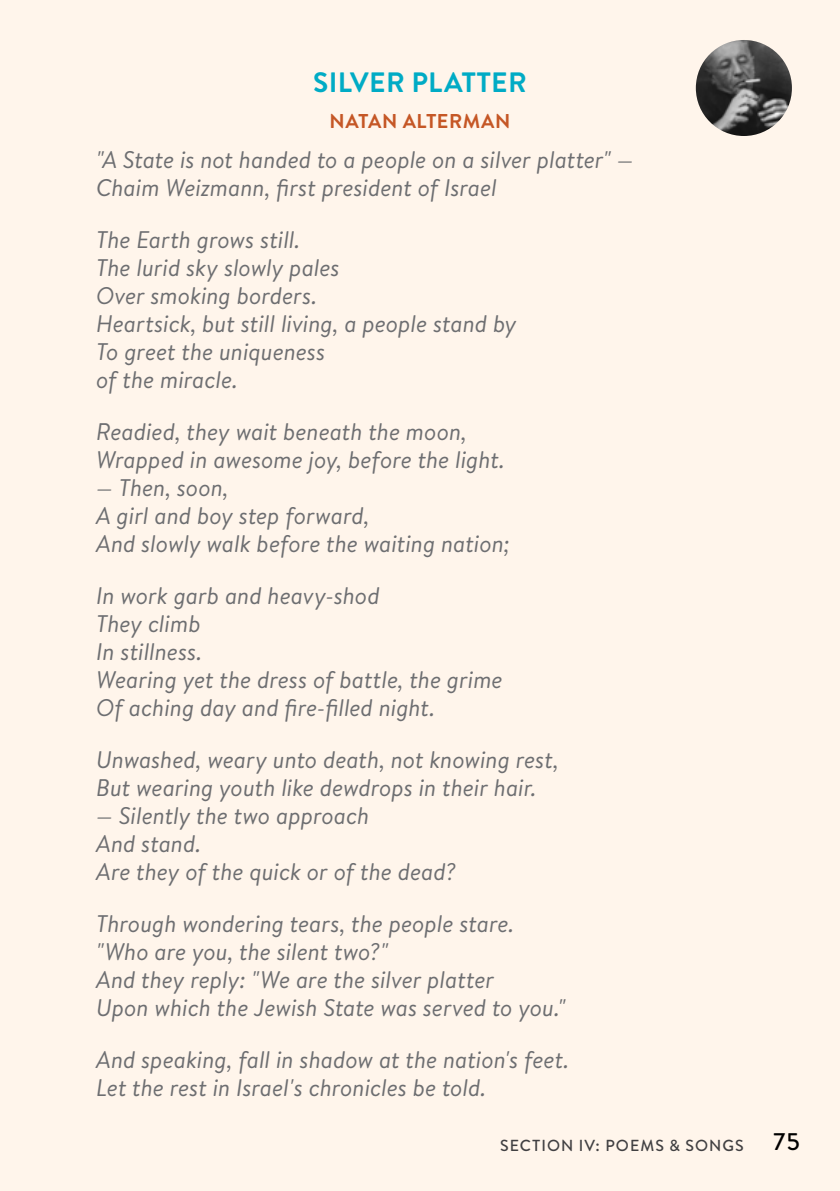
<style>
.page{position:relative;width:840px;height:1191px;background:#fff}
.page>*{position:absolute;margin:0;border:0;box-sizing:border-box;transform-origin:0 0}
.t1{font:700 28px "Brandon Grotesque";letter-spacing:.015em;color:#00abc5}
.t2{font:italic 24px/28px "Brandon Text";letter-spacing:-.005em;color:#6d6e71}
.t3{font:700 20px "Brandon Text";letter-spacing:.03em;color:#c55726}
.t4{font:500 16px "Brandon Text";letter-spacing:.065em;color:#414042}
.s1{font-size:24px;color:#000}
</style>
<div class="page">
<div style="left:0;top:0;width:839px;height:1191px;background:#fff5eb"></div>
<img style="left:695px;top:40px;width:96px;height:96px;border-radius:48px">
<p class="t1" style="left:313px;top:62px;width:215px">SILVER PLATTER</p>
<p class="t3" style="left:329px;top:107px;width:182px">NATAN ALTERMAN</p>
<p class="t2" style="left:96px;top:145px;width:538px">"A State is not handed to a people on a silver platter" —<br>Chaim Weizmann, first president of Israel</p>
<p class="t2" style="left:96px;top:225px;width:422px">The Earth grows still.<br>The lurid sky slowly pales<br>Over smoking borders.<br>Heartsick, but still living, a people stand by<br>To greet the uniqueness<br>of the miracle.</p>
<p class="t2" style="left:96px;top:417px;width:410px">Readied, they wait beneath the moon,<br>Wrapped in awesome joy, before the light.</p>
<p class="t2" style="left:96px;top:473px;width:415px">— Then, soon,<br>A girl and boy step forward,<br>And slowly walk before the waiting nation;</p>
<p class="t2" style="left:96px;top:581px;width:408px">In work garb and heavy-shod<br>They climb<br>In stillness.<br>Wearing yet the dress of battle, the grime<br>Of aching day and fire-filled night.</p>
<p class="t2" style="left:96px;top:745px;width:464px">Unwashed, weary unto death, not knowing rest,<br>But wearing youth like dewdrops in their hair.</p>
<p class="t2" style="left:96px;top:801px;width:361px">— Silently the two approach<br>And stand.<br>Are they of the quick or of the dead?</p>
<p class="t2" style="left:96px;top:909px;width:471px">Through wondering tears, the people stare. "Who are you, the silent two?"<br>And they reply: "We are the silver platter<br>Upon which the Jewish State was served to you."</p>
<p class="t2" style="left:96px;top:1045px;width:474px">And speaking, fall in shadow at the nation's feet.<br>Let the rest in Israel's chronicles be told.</p>
<p class="t4" style="left:499px;top:1134px;width:301px">SECTION IV: POEMS &amp; SONGS <span class="s1">75</span></p>
</div>
